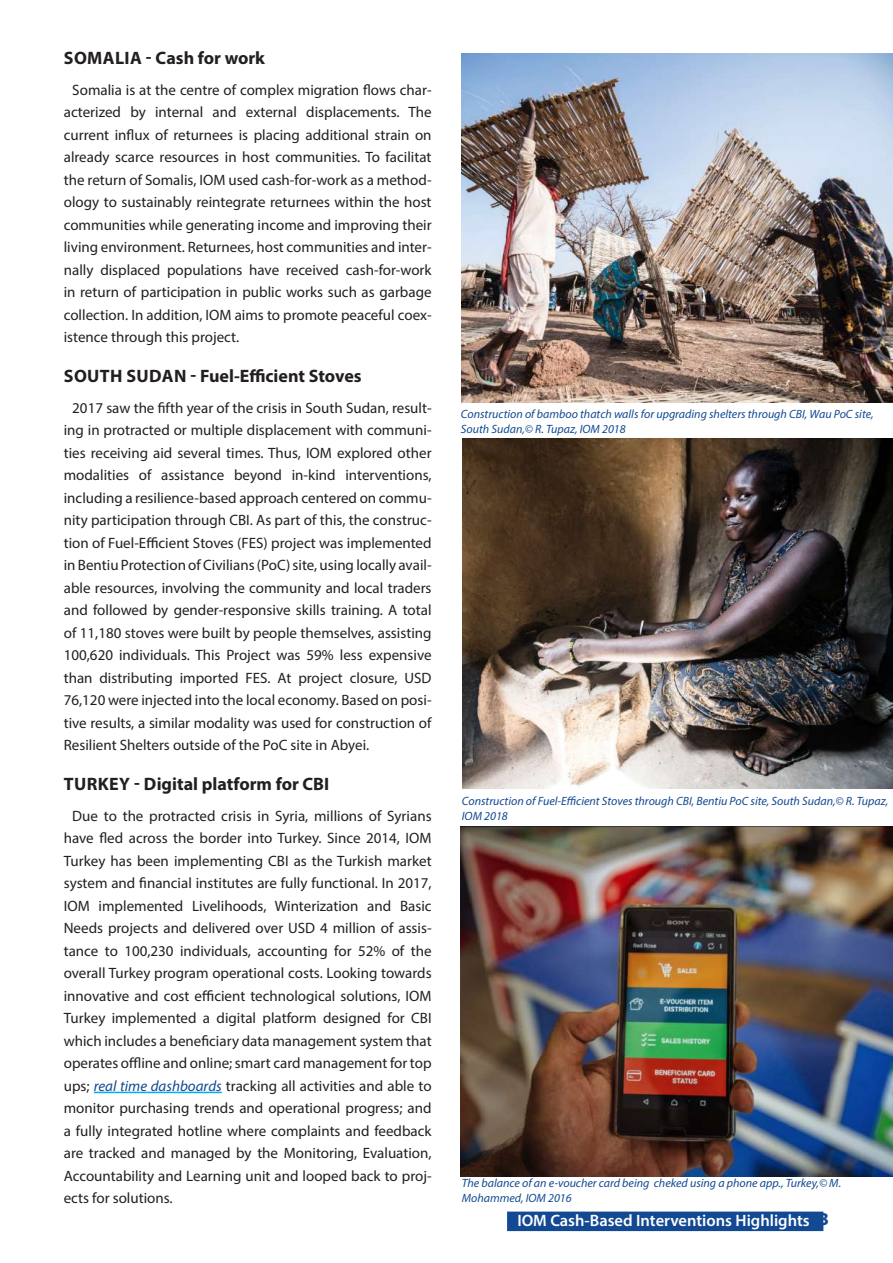
<style>
.page{position:relative;width:893px;height:1263px;background:#fff}
.page>*{position:absolute;margin:0;border:0;box-sizing:border-box;transform-origin:0 0}
.t1{font:700 18px "Myriad Pro";color:#231f20}
.t2{font:600 16.5px "Myriad Pro";color:#fff}
.t3{font:15px/22.5px "Myriad Pro";color:#231f20;text-align:justify}
.t4{font:italic 12px/15px "Myriad Pro";color:#124992}
.s1{font-style:italic;color:#124992}
.s2{font-weight:700;font-size:18px;color:#124992}
</style>
<div class="page">
<div style="left:507px;top:1211px;width:316px;height:20px;background:#124992"></div>
<hr style="left:94px;top:1092px;width:128px;height:1px;background:#00aeef">
<img style="left:461px;top:53px;width:432px;height:350px">
<img style="left:462px;top:439px;width:431px;height:349px">
<img style="left:461px;top:827px;width:431px;height:349px">
<p class="t1" style="left:64px;top:46px;width:203px">SOMALIA - Cash for work</p>
<p class="t3" style="left:64px;top:78px;width:369px;text-indent:9px">Somalia is at the centre of complex migration flows char&shy;acterized by internal and external displacements. The current influx of returnees is placing additional strain on already scarce resources in host communities. To facilitat the return of Somalis, IOM used cash-for-work as a method&shy;ology to sustainably reintegrate returnees within the host communities while generating income and improving their living environment. Returnees, host communities and inter&shy;nally displaced populations have received cash-for-work in return of participation in public works such as garbage collection. In addition, IOM aims to promote peaceful coex&shy;istence through this project.</p>
<p class="t1" style="left:64px;top:364px;width:299px">SOUTH SUDAN - Fuel-Efficient Stoves</p>
<p class="t3" style="left:64px;top:396px;width:369px;text-indent:9px">2017 saw the fifth year of the crisis in South Sudan, result&shy;ing in protracted or multiple displacement with communi&shy;ties receiving aid several times. Thus, IOM explored other modalities of assistance beyond in-kind interventions, including a resilience-based approach centered on commu&shy;nity participation through CBI. As part of this, the construc&shy;tion of Fuel-Efficient Stoves (FES) project was implemented in Bentiu Protection of Civilians (PoC) site, using locally avail&shy;able resources, involving the community and local traders and followed by gender-responsive skills training. A total of 11,180 stoves were built by people themselves, assisting 100,620 individuals. This Project was 59% less expensive than distributing imported FES. At project closure, USD 76,120 were injected into the local economy. Based on posi&shy;tive results, a similar modality was used for construction of Resilient Shelters outside of the PoC site in Abyei.</p>
<p class="t1" style="left:64px;top:772px;width:267px">TURKEY - Digital platform for CBI</p>
<p class="t3" style="left:64px;top:804px;width:369px;text-indent:9px">Due to the protracted crisis in Syria, millions of Syrians have fled across the border into Turkey. Since 2014, IOM Turkey has been implementing CBI as the Turkish market system and financial institutes are fully functional. In 2017, IOM implemented Livelihoods, Winterization and Basic Needs projects and delivered over USD 4 million of assis&shy;tance to 100,230 individuals, accounting for 52% of the overall Turkey program operational costs. Looking towards innovative and cost efficient technological solutions, IOM Turkey implemented a digital platform designed for CBI which includes a beneficiary data management system that operates offline and online; smart card management for top ups; <span class="s1">real time dashboards</span> tracking all activities and able to monitor purchasing trends and operational progress; and a fully integrated hotline where complaints and feedback are tracked and managed by the Monitoring, Evaluation, Accountability and Learning unit and looped back to proj&shy;ects for solutions.</p>
<p class="t4" style="left:461px;top:406px;width:414px">Construction of bamboo thatch walls for upgrading shelters through CBI, Wau PoC site,<br>South Sudan,© R. Tupaz, IOM 2018</p>
<p class="t4" style="left:462px;top:793px;width:428px">Construction of Fuel-Efficient Stoves through CBI, Bentiu PoC site, South Sudan,© R. Tupaz,<br>IOM 2018</p>
<p class="t4" style="left:462px;top:1175px;width:381px">The balance of an e-voucher card being cheked using a phone app., Turkey,© M.<br>Mohammed, IOM 2016</p>
<p class="t2" style="left:517px;top:1210px;width:313px">IOM Cash-Based Interventions Highlights <span class="s2">3</span></p>
</div>
